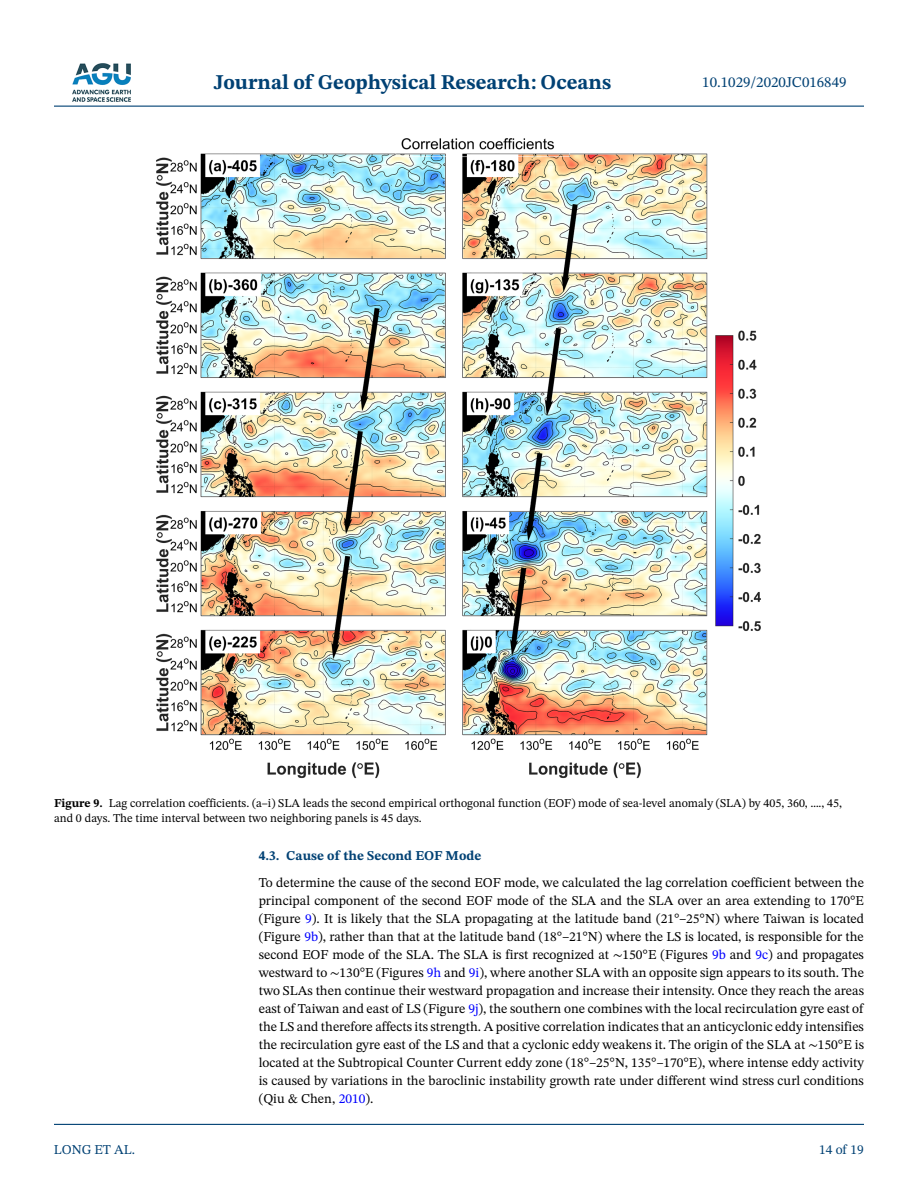
<style>
.page{position:relative;width:918px;height:1188px;background:#fff}
.page>*{position:absolute;margin:0;border:0;box-sizing:border-box;transform-origin:0 0}
.t1{font:700 21px "STIX Two Text";color:#004174}
.t2{font:15px "STIX Two Text";color:#004174}
.t3{font:13.5px/18px "STIX Two Text";color:#000;text-align:justify}
.t4{font:700 13.5px "STIX Two Text";color:#004174}
.t5{font:13.5px "STIX Two Text";color:#004174}
.t6{font:12px/15px "STIX Two Text";color:#000}
.s1{font-weight:700}
.s2{color:#00f}
.s3{font-family:"STIX Two Math"}
</style>
<div class="page">
<hr style="left:54px;top:106px;width:810px;height:1px;background:#004174">
<hr style="left:54px;top:1124px;width:810px;height:1px;background:#004174">
<img style="left:72px;top:63px;width:59px;height:39px">
<img style="left:156px;top:138px;width:605px;height:641px">
<h1 class="t1" style="left:214px;top:67px;width:399px">Journal of Geophysical Research: Oceans</h1>
<p class="t2" style="left:702px;top:72px;width:146px">10.1029/2020JC016849</p>
<p class="t6" style="left:54px;top:796px;width:790px"><span class="s1">Figure 9.</span> Lag correlation coefficients. (a–i) SLA leads the second empirical orthogonal function (EOF) mode of sea-level anomaly (SLA) by 405, 360, …., 45, and 0 days. The time interval between two neighboring panels is 45 days.</p>
<p class="t5" style="left:54px;top:1140px;width:83px">LONG ET AL.</p>
<p class="t4" style="left:259px;top:846px;width:224px">4.3. Cause of the Second EOF Mode</p>
<p class="t3" style="left:259px;top:873px;width:607px">To determine the cause of the second EOF mode, we calculated the lag correlation coefficient between the principal component of the second EOF mode of the SLA and the SLA over an area extending to 170°E (Figure <span class="s2">9</span>). It is likely that the SLA propagating at the latitude band (21°–25°N) where Taiwan is located (Figure <span class="s2">9b</span>), rather than that at the latitude band (18°–21°N) where the LS is located, is responsible for the second EOF mode of the SLA. The SLA is first recognized at <span class="s3">∼</span>150°E (Figures <span class="s2">9b</span> and <span class="s2">9c</span>) and propagates westward to <span class="s3">∼</span>130°E (Figures <span class="s2">9h</span> and <span class="s2">9i</span>), where another SLA with an opposite sign appears to its south. The two SLAs then continue their westward propagation and increase their intensity. Once they reach the areas east of Taiwan and east of LS (Figure <span class="s2">9j</span>), the southern one combines with the local recirculation gyre east of the LS and therefore affects its strength. A positive correlation indicates that an anticyclonic eddy intensifies the recirculation gyre east of the LS and that a cyclonic eddy weakens it. The origin of the SLA at <span class="s3">∼</span>150°E is located at the Subtropical Counter Current eddy zone (18°–25°N, 135°–170°E), where intense eddy activity is caused by variations in the baroclinic instability growth rate under different wind stress curl conditions (Qiu &amp; Chen, <span class="s2">2010</span>).</p>
<p class="t5" style="left:819px;top:1140px;width:46px">14 of 19</p>
</div>
